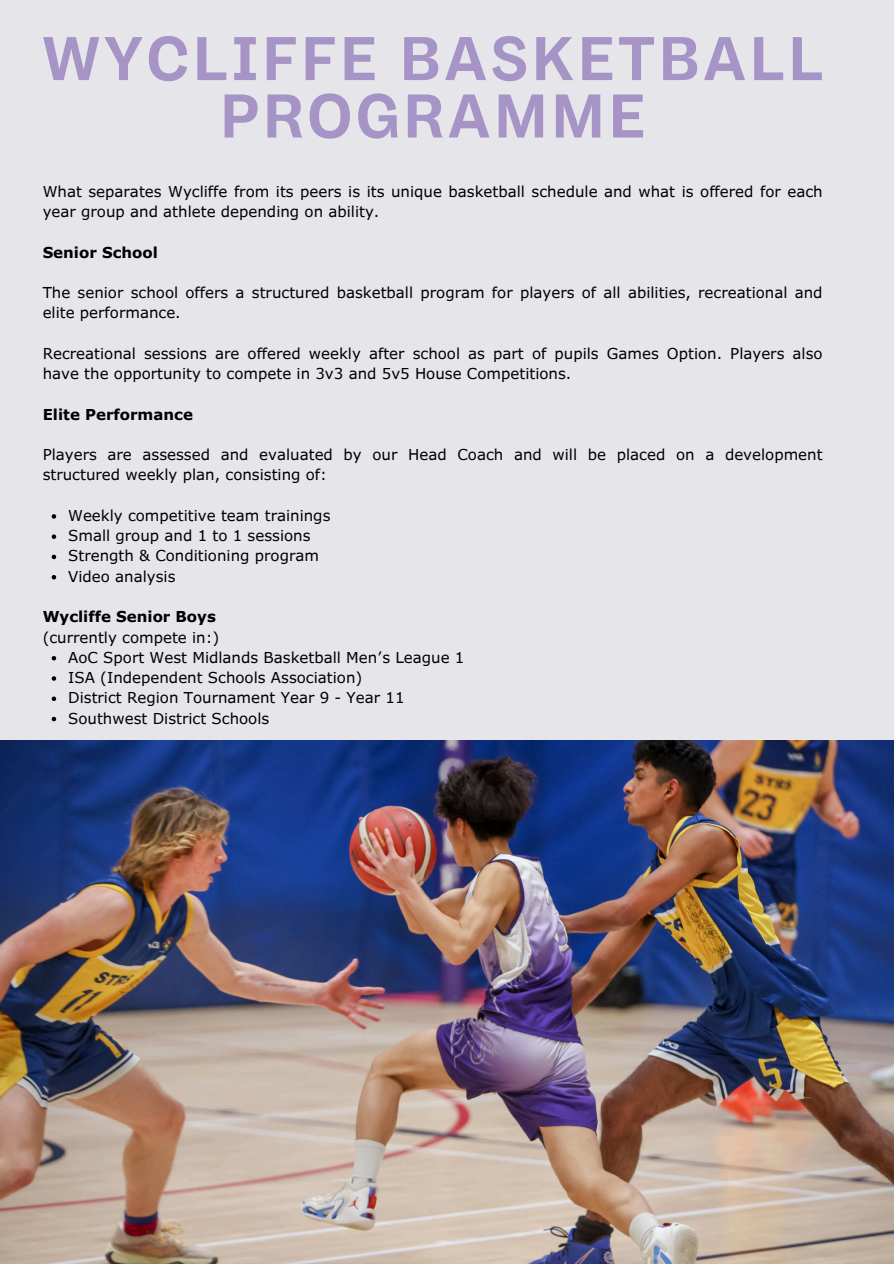
<style>
.page{position:relative;width:894px;height:1264px;background:#fff}
.page>*{position:absolute;margin:0;border:0;box-sizing:border-box;transform-origin:0 0}
.t1{font:700 61.5px/57.3px "Body Grotesque";letter-spacing:.07em;color:#a794c6;text-align:center}
.t2{font:15px/20.2px "Verdana Pro";color:#000001}
.t3{font:700 15px "Verdana Pro";color:#000001}
</style>
<div class="page">
<div style="left:0;top:0;width:893px;height:1263px;background:#e5e5ea"></div>
<img style="left:0;top:740px;width:893px;height:522px">
<svg style="left:52px;top:514px;width:4px;height:4px"></svg>
<svg style="left:52px;top:534px;width:4px;height:5px"></svg>
<svg style="left:52px;top:554px;width:4px;height:5px"></svg>
<svg style="left:52px;top:575px;width:4px;height:4px"></svg>
<svg style="left:52px;top:656px;width:4px;height:4px"></svg>
<svg style="left:52px;top:676px;width:4px;height:4px"></svg>
<svg style="left:52px;top:696px;width:4px;height:5px"></svg>
<svg style="left:52px;top:716px;width:4px;height:5px"></svg>
<p class="t1" style="left:42px;top:35px;width:781px">WYCLIFFE BASKETBALL<br>PROGRAMME</p>
<p class="t2" style="left:43px;top:181px;width:781px">What separates Wycliffe from its peers is its unique basketball schedule and what is offered for each year group and athlete depending on ability.</p>
<h2 class="t3" style="left:43px;top:242px;width:117px">Senior School</h2>
<p class="t2" style="left:43px;top:282px;width:781px">The senior school offers a structured basketball program for players of all abilities, recreational and elite performance.</p>
<p class="t2" style="left:43px;top:343px;width:781px">Recreational sessions are offered weekly after school as part of pupils Games Option. Players also have the opportunity to compete in 3v3 and 5v5 House Competitions.</p>
<h2 class="t3" style="left:43px;top:404px;width:152px">Elite Performance</h2>
<p class="t2" style="left:43px;top:444px;width:781px">Players are assessed and evaluated by our Head Coach and will be placed on a development structured weekly plan, consisting of:</p>
<p class="t2" style="left:68px;top:505px;width:264px">Weekly competitive team trainings</p>
<p class="t2" style="left:68px;top:525px;width:244px">Small group and 1 to 1 sessions</p>
<p class="t2" style="left:68px;top:545px;width:252px">Strength &amp; Conditioning program</p>
<p class="t2" style="left:68px;top:565px;width:109px">Video analysis</p>
<p class="t3" style="left:43px;top:607px;width:175px">Wycliffe Senior Boys</p>
<p class="t2" style="left:43px;top:626px;width:178px">(currently compete in:)</p>
<p class="t2" style="left:68px;top:646px;width:397px">AoC Sport West Midlands Basketball Men’s League 1</p>
<p class="t2" style="left:68px;top:667px;width:295px">ISA (Independent Schools Association)</p>
<p class="t2" style="left:68px;top:687px;width:338px">District Region Tournament Year 9 - Year 11</p>
<p class="t2" style="left:68px;top:707px;width:202px">Southwest District Schools</p>
</div>
